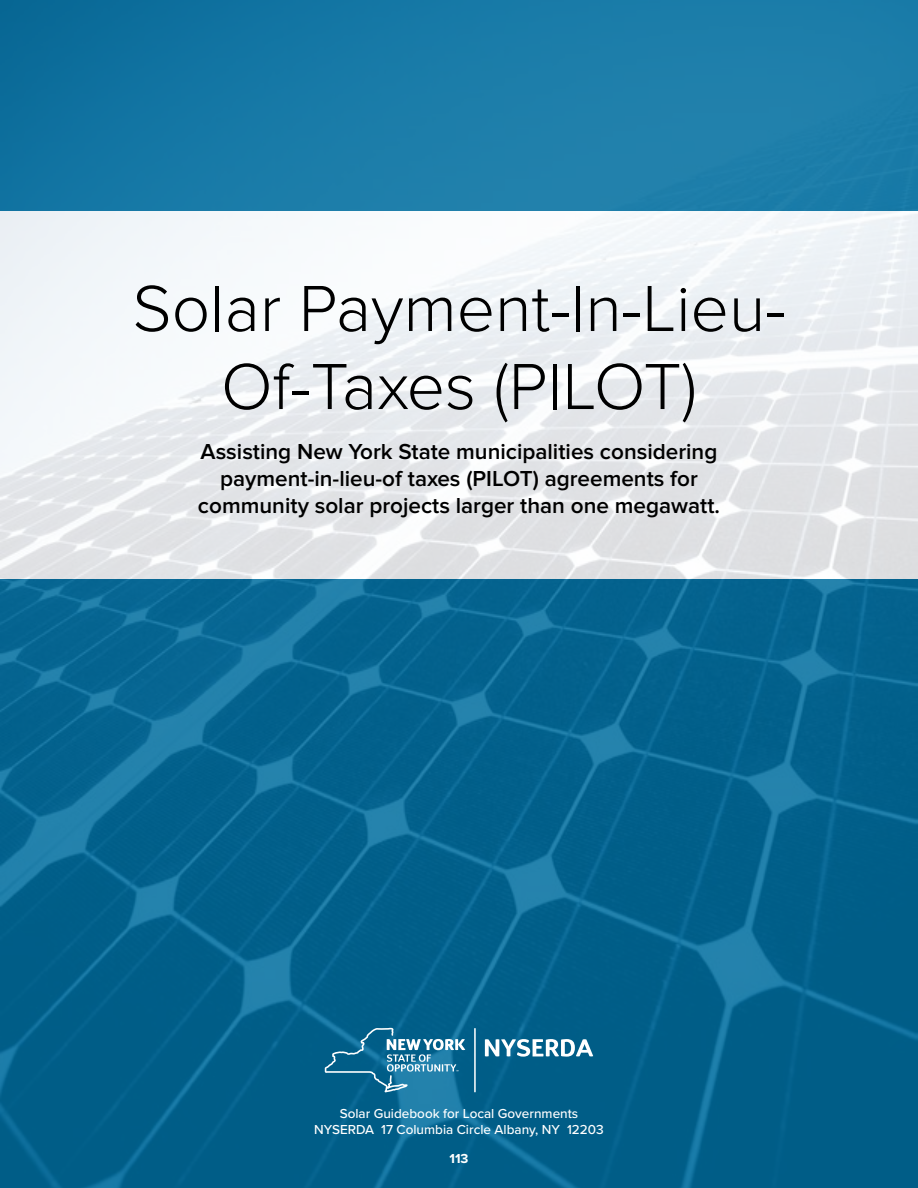
<style>
.page{position:relative;width:918px;height:1188px;background:#fff}
.page>*{position:absolute;margin:0;border:0;box-sizing:border-box;transform-origin:0 0}
.t1{font:300 67.5px/78px "Proxima Nova";color:#000;text-align:center}
.t2{font:600 22.5px/27px "Proxima Nova";color:#000;text-align:center}
.t3{font:500 13.5px/16.2px "Proxima Nova";color:#fff;text-align:center}
.t4{font:700 13.5px "Proxima Nova";color:#fff}
</style>
<div class="page">
<img style="left:0;top:0;width:918px;height:1188px">
<svg style="left:485px;top:1039px;width:108px;height:18px"></svg>
<hr style="left:474px;top:1028px;width:2px;height:64px;background:#fff">
<svg style="left:325px;top:1028px;width:140px;height:64px;background:#2c7da1"></svg>
<h1 class="t1" style="left:132px;top:270px;width:655px">Solar Payment-In-Lieu-<br>Of-Taxes (PILOT)</h1>
<p class="t2" style="left:198px;top:438px;width:524px">Assisting New York State municipalities considering payment-in-lieu-of taxes (PILOT) agreements for community solar projects larger than one megawatt.</p>
<p class="t3" style="left:314px;top:1105px;width:291px">Solar Guidebook for Local Governments<br>NYSERDA 17 Columbia Circle Albany, NY 12203</p>
<p class="t4" style="left:449px;top:1150px;width:21px">113</p>
</div>
